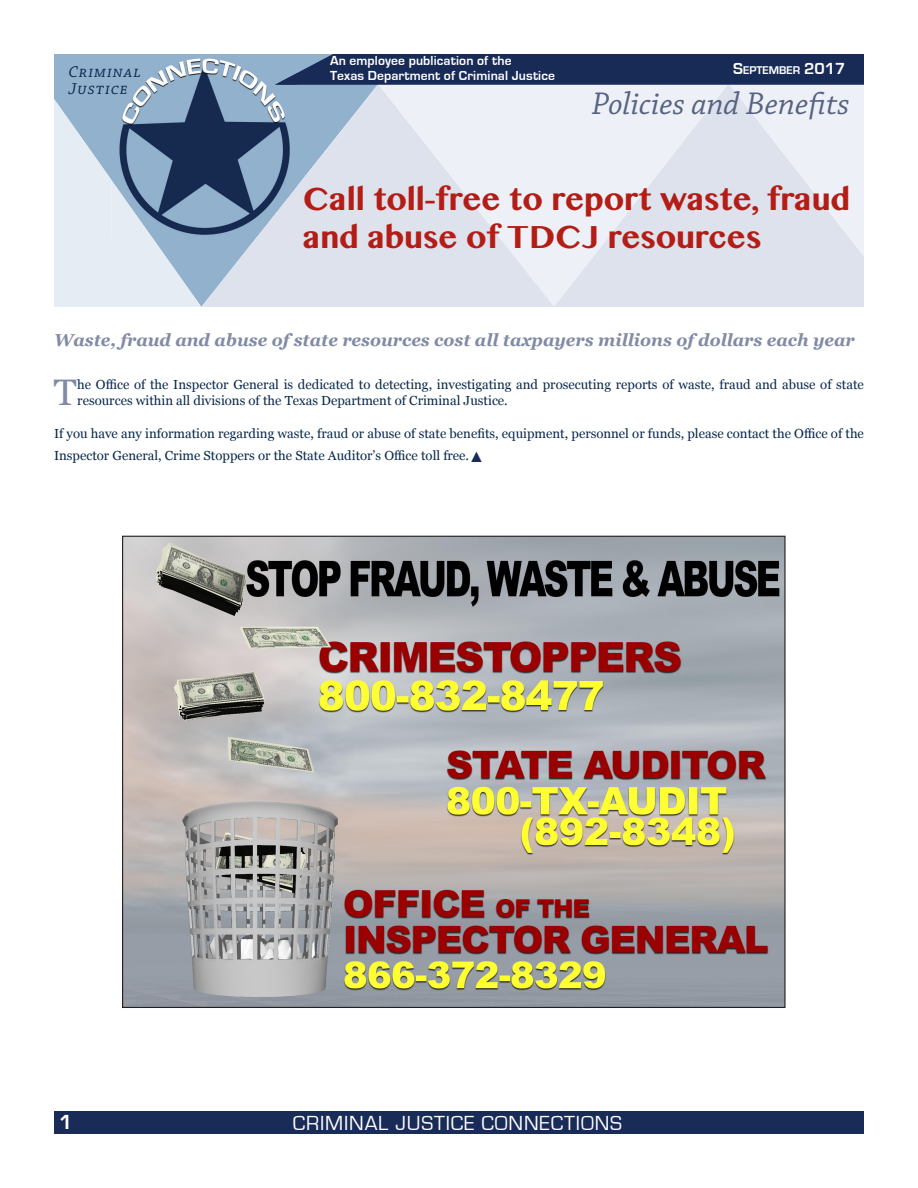
<style>
.page{position:relative;width:918px;height:1188px;background:#fff}
.page>*{position:absolute;margin:0;border:0;box-sizing:border-box;transform-origin:0 0}
.article_body_text{font:36.9px "Georgia";color:#828ba5}
.Section_Header{font:italic 33px "Chaparral Pro";color:#576382}
.Headline{font:700 31.5px/37.8px "Lao MN";letter-spacing:-.005em;color:#b41d15}
.t1{font:21px "Eurostile";letter-spacing:.04em;color:#fff}
.t2{font:700 21px "Eurostile";color:#fff}
.Section_Header-2{font:italic 700 17.25px "Georgia";color:#828ba5}
.t3{font:italic 16.5px "Chaparral Pro";letter-spacing:.07em;color:#07274b}
.t4{font:700 13.5px "Eurostile";letter-spacing:.01em;color:#fff}
.article_body_text-2{font:13.2px/16.5px "Georgia";color:#07274b}
.t5{font:700 11.55px "Eurostile";color:#fff}
.s1{font-size:16.5px}
.s2{font-family:"Arial";font-size:15px;color:#192c57}
</style>
<div class="page">
<div style="left:54px;top:54px;width:57px;height:45px;background:#91b1cd"></div>
<img style="left:111px;top:54px;width:164px;height:45px">
<svg style="left:54px;top:99px;width:147px;height:208px;background:#a9bbcd"></svg>
<img style="left:111px;top:180px;width:41px;height:57px">
<svg style="left:201px;top:86px;width:74px;height:221px;background:#7b90ac"></svg>
<svg style="left:275px;top:54px;width:589px;height:253px;background:#c7cedc"></svg>
<img style="left:257px;top:187px;width:40px;height:50px">
<div style="left:54px;top:1112px;width:810px;height:22px;background:#192c57"></div>
<img style="left:124px;top:538px;width:660px;height:468px">
<p class="t3" style="left:68px;top:63px;width:74px">Criminal</p>
<p class="t3" style="left:68px;top:80px;width:61px">Justice</p>
<p class="t4" style="left:330px;top:53px;width:183px">An employee publication of the</p>
<p class="t4" style="left:330px;top:68px;width:227px">Texas Department of Criminal Justice</p>
<p class="t5" style="left:733px;top:64px;width:114px"><span class="s1">S</span>EPTEMBER <span class="s1">2017</span></p>
<p class="Section_Header" style="left:592px;top:85px;width:259px">Policies and Benefits</p>
<p class="Headline" style="left:303px;top:181px;width:549px">Call toll-free to report waste, fraud and abuse of TDCJ resources</p>
<p class="Section_Header-2" style="left:54px;top:327px;width:802px">Waste, fraud and abuse of state resources cost all taxpayers millions of dollars each year</p>
<p class="article_body_text" style="left:54px;top:366px;width:24px">T</p>
<p class="article_body_text-2" style="left:77px;top:375px;width:788px">he Office of the Inspector General is dedicated to detecting, investigating and prosecuting reports of waste, fraud and abuse of state resources within all divisions of the Texas Department of Criminal Justice.</p>
<p class="article_body_text-2" style="left:54px;top:422px;width:811px;line-height:21.8px">If you have any information regarding waste, fraud or abuse of state benefits, equipment, personnel or funds, please contact the Office of the<br>Inspector General, Crime Stoppers or the State Auditor’s Office toll free.<span class="s2">▲</span></p>
<p class="t2" style="left:59px;top:1111px;width:15px">1</p>
<p class="t1" style="left:293px;top:1112px;width:331px">CRIMINAL JUSTICE CONNECTIONS</p>
</div>
